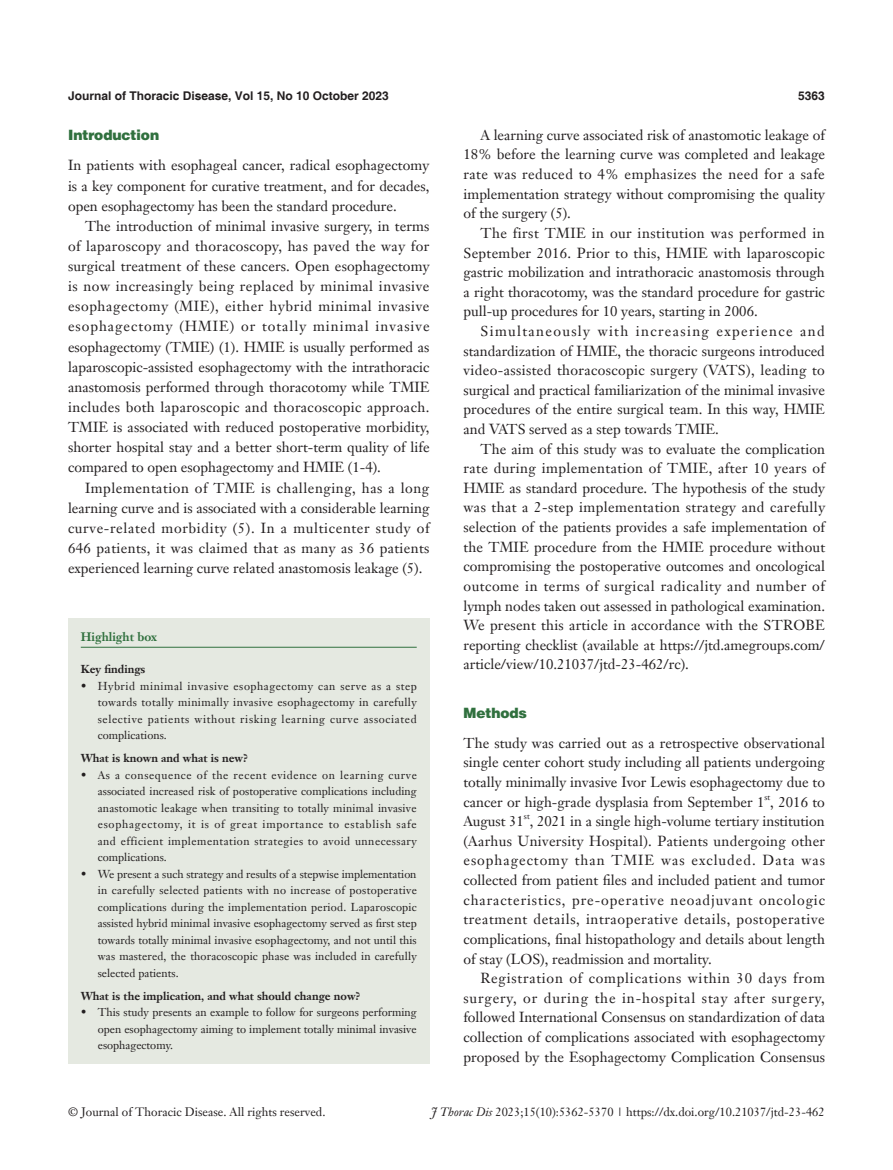
<style>
.page{position:relative;width:893px;height:1170px;background:#fff}
.page>*{position:absolute;margin:0;border:0;box-sizing:border-box;transform-origin:0 0}
.B-zhengwen{font:14.25px/19.6px "Janson Text LT";color:#231f20;text-align:justify}
._1ji-zhengti{font:900 14.25px "Helvetica";color:#30703e}
._1ji-6_5{font:900 14.25px "Helvetica";color:#30703e}
.t1{font:12px "Janson Text LT";color:#231f20}
.t2{font:700 12px "Helvetica";color:#231f20}
.Cite{font:700 12px "Janson Text LT";color:#30703e}
.box-zhengwen-1_5mm{font:11.25px/16.5px "Janson Text LT";letter-spacing:.015em;color:#231f20;text-align:justify}
.box-zhengwen{font:11.25px/16.5px "Janson Text LT";color:#231f20;text-align:justify}
.box-biaoti{font:700 11.25px "Janson Text LT";color:#231f20}
.B-zhengwen-2{font:8.25px "Janson Text LT";color:#231f20}
.s1{font-style:italic}
</style>
<div class="page">
<div style="left:68px;top:617px;width:361px;height:446px;background:#e5e9e1"></div>
<hr style="left:81px;top:646px;width:336px;height:1px;background:#30703e">
<p class="t2" style="left:68px;top:88px;width:322px">Journal of Thoracic Disease, Vol 15, No 10 October 2023</p>
<p class="t2" style="left:798px;top:88px;width:28px">5363</p>
<p class="_1ji-zhengti" style="left:68px;top:126px;width:93px">Introduction</p>
<p class="B-zhengwen" style="left:68px;top:155px;width:363px;line-height:20.1px">In patients with esophageal cancer, radical esophagectomy is a key component for curative treatment, and for decades, open esophagectomy has been the standard procedure.</p>
<p class="B-zhengwen" style="left:68px;top:216px;width:363px;line-height:20.1px;text-indent:17px">The introduction of minimal invasive surgery, in terms of laparoscopy and thoracoscopy, has paved the way for surgical treatment of these cancers. Open esophagectomy is now increasingly being replaced by minimal invasive esophagectomy (MIE), either hybrid minimal invasive esophagectomy (HMIE) or totally minimal invasive esophagectomy (TMIE) (1). HMIE is usually performed as laparoscopic-assisted esophagectomy with the intrathoracic anastomosis performed through thoracotomy while TMIE includes both laparoscopic and thoracoscopic approach.<br>TMIE is associated with reduced postoperative morbidity, shorter hospital stay and a better short-term quality of life compared to open esophagectomy and HMIE (1-4).</p>
<p class="B-zhengwen" style="left:68px;top:477px;width:363px;line-height:20.1px;text-indent:17px">Implementation of TMIE is challenging, has a long learning curve and is associated with a considerable learning curve-related morbidity (5). In a multicenter study of 646 patients, it was claimed that as many as 36 patients experienced learning curve related anastomosis leakage (5).</p>
<p class="Cite" style="left:81px;top:629px;width:78px">Highlight box</p>
<p class="box-biaoti" style="left:81px;top:662px;width:66px">Key findings</p>
<p class="box-zhengwen-1_5mm" style="left:98px;top:677px;width:321px;text-indent:-17px">• Hybrid minimal invasive esophagectomy can serve as a step towards totally minimally invasive esophagectomy in carefully selective patients without risking learning curve associated complications.</p>
<p class="box-biaoti" style="left:81px;top:751px;width:169px">What is known and what is new?</p>
<p class="box-zhengwen" style="left:98px;top:766px;width:321px;text-indent:-17px">• As a consequence of the recent evidence on learning curve associated increased risk of postoperative complications including anastomotic leakage when transiting to totally minimal invasive esophagectomy, it is of great importance to establish safe and efficient implementation strategies to avoid unnecessary complications.</p>
<p class="box-zhengwen-1_5mm" style="left:98px;top:865px;width:321px;text-indent:-17px">• We present a such strategy and results of a stepwise implementation in carefully selected patients with no increase of postoperative complications during the implementation period. Laparoscopic assisted hybrid minimal invasive esophagectomy served as first step towards totally minimal invasive esophagectomy, and not until this was mastered, the thoracoscopic phase was included in carefully selected patients.</p>
<p class="box-biaoti" style="left:81px;top:988px;width:281px">What is the implication, and what should change now?</p>
<p class="box-zhengwen" style="left:98px;top:1003px;width:320px;text-indent:-17px">• This study presents an example to follow for surgeons performing open esophagectomy aiming to implement totally minimal invasive esophagectomy.</p>
<p class="B-zhengwen" style="left:463px;top:125px;width:363px;text-indent:17px">A learning curve associated risk of anastomotic leakage of 18% before the learning curve was completed and leakage rate was reduced to 4% emphasizes the need for a safe implementation strategy without compromising the quality of the surgery (5).</p>
<p class="B-zhengwen" style="left:463px;top:223px;width:363px;text-indent:17px">The first TMIE in our institution was performed in September 2016. Prior to this, HMIE with laparoscopic gastric mobilization and intrathoracic anastomosis through a right thoracotomy, was the standard procedure for gastric pull-up procedures for 10 years, starting in 2006.</p>
<p class="B-zhengwen" style="left:463px;top:321px;width:363px;text-indent:17px">Simultaneously with increasing experience and standardization of HMIE, the thoracic surgeons introduced video-assisted thoracoscopic surgery (VATS), leading to surgical and practical familiarization of the minimal invasive procedures of the entire surgical team. In this way, HMIE and VATS served as a step towards TMIE.</p>
<p class="B-zhengwen" style="left:463px;top:438px;width:363px;text-indent:17px">The aim of this study was to evaluate the complication rate during implementation of TMIE, after 10 years of HMIE as standard procedure. The hypothesis of the study was that a 2-step implementation strategy and carefully selection of the patients provides a safe implementation of the TMIE procedure from the HMIE procedure without compromising the postoperative outcomes and oncological outcome in terms of surgical radicality and number of lymph nodes taken out assessed in pathological examination.<br>We present this article in accordance with the STROBE reporting checklist (available at https://jtd.amegroups.com/ article/view/10.21037/jtd-23-462/rc).</p>
<p class="_1ji-6_5" style="left:463px;top:704px;width:65px">Methods</p>
<p class="B-zhengwen" style="left:463px;top:732px;width:363px">The study was carried out as a retrospective observational single center cohort study including all patients undergoing totally minimally invasive Ivor Lewis esophagectomy due to cancer or high-grade dysplasia from September 1 , 2016 to</p>
<p class="B-zhengwen-2" style="left:764px;top:791px;width:7px">st</p>
<p class="B-zhengwen" style="left:463px;top:811px;width:363px">August 31 , 2021 in a single high-volume tertiary institution</p>
<p class="B-zhengwen-2" style="left:524px;top:811px;width:7px">st</p>
<p class="B-zhengwen" style="left:463px;top:830px;width:363px">(Aarhus University Hospital). Patients undergoing other esophagectomy than TMIE was excluded. Data was collected from patient files and included patient and tumor characteristics, pre-operative neoadjuvant oncologic treatment details, intraoperative details, postoperative complications, final histopathology and details about length of stay (LOS), readmission and mortality.</p>
<p class="B-zhengwen" style="left:463px;top:968px;width:363px;text-indent:17px">Registration of complications within 30 days from surgery, or during the in-hospital stay after surgery, followed International Consensus on standardization of data collection of complications associated with esophagectomy proposed by the Esophagectomy Complication Consensus</p>
<p class="t1" style="left:68px;top:1104px;width:259px">© Journal of Thoracic Disease. All rights reserved.</p>
<p class="t1" style="left:431px;top:1104px;width:395px"><span class="s1">J Thorac Dis</span> 2023;15(10):5362-5370 | https://dx.doi.org/10.21037/jtd-23-462</p>
</div>
